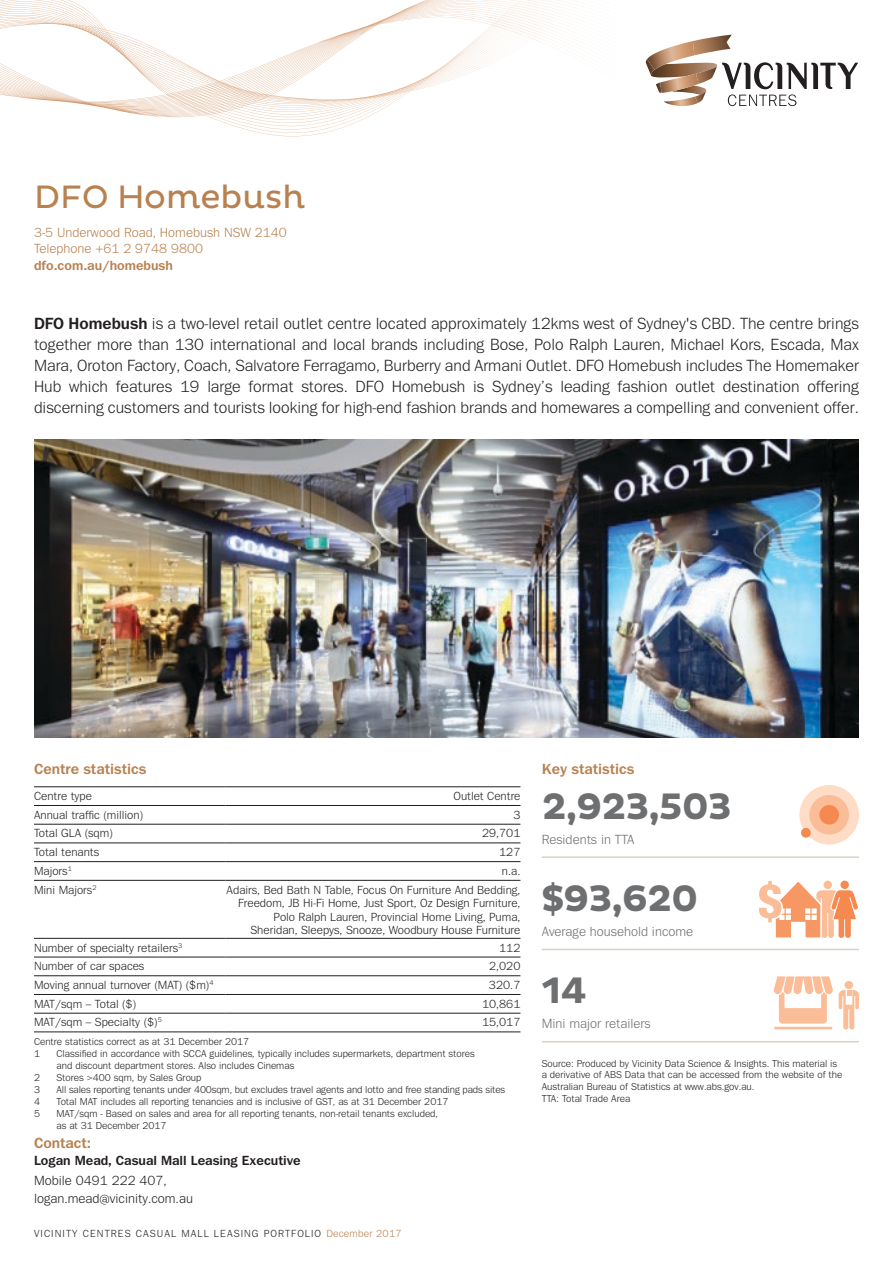
<style>
.page{position:relative;width:893px;height:1263px;background:#fff}
.page>*{position:absolute;margin:0;border:0;box-sizing:border-box;transform-origin:0 0}
.t1{font:700 37.5px "Pluto";letter-spacing:-.03em;color:#6d6f71}
.t2{font:33px "Pluto";color:#b78150}
.t3{font:16.5px/21px "Tee Franklin";color:#231f20;text-align:justify}
.t4{font:700 15px "Tee Franklin";color:#b78150}
.t5{font:13.5px "Tee Franklin";color:#6d6f71}
.t6{font:13.5px/16.5px "Tee Franklin";color:#b78150}
.t7{font:13.5px/18px "Tee Franklin";color:#231f20}
.t8{font:700 13.5px "Tee Franklin";color:#231f20}
.t9{font:700 13.5px "Tee Franklin";color:#b78150}
.t10{font:12px/13.5px "Tee Franklin";color:#231f20;text-align:right}
.t11{font:10.5px "Tee Franklin";letter-spacing:.1em;color:#231f20}
.t12{font:10.2px/11.7px "Tee Franklin";color:#231f20}
.s1{font-weight:700}
.s2{color:#b78150}
</style>
<div class="page">
<svg style="left:468px;top:0;width:104px;height:74px"></svg>
<svg style="left:0;top:0;width:468px;height:102px"></svg>
<svg style="left:646px;top:35px;width:212px;height:72px"></svg>
<hr style="left:542px;top:856px;width:317px;height:2px;background:#dbd4c5">
<hr style="left:542px;top:949px;width:317px;height:1px;background:#dbd4c5">
<hr style="left:542px;top:1041px;width:317px;height:1px;background:#dbd4c5">
<img style="left:34px;top:439px;width:825px;height:299px">
<div style="left:799px;top:785px;width:60px;height:59px;background:#fedcc6;border-radius:50%"></div>
<div style="left:809px;top:795px;width:40px;height:39px;background:#fbbd97;border-radius:50%"></div>
<div style="left:819px;top:805px;width:20px;height:19px;background:#f6894f;border-radius:50%"></div>
<div style="left:801px;top:828px;width:10px;height:10px;background:#f6894f;border-radius:50%"></div>
<hr style="left:774px;top:1027px;width:58px;height:2px;background:#fbbd97">
<svg style="left:773px;top:976px;width:60px;height:47px"></svg>
<div style="left:844px;top:981px;width:9px;height:8px;background:#fbbd97;border-radius:50%"></div>
<svg style="left:839px;top:990px;width:20px;height:39px"></svg>
<svg style="left:759px;top:880px;width:99px;height:58px"></svg>
<hr style="left:225px;top:786px;width:295px;height:1px;background:#231f20">
<hr style="left:225px;top:805px;width:295px;height:1px;background:#231f20">
<hr style="left:225px;top:824px;width:295px;height:1px;background:#231f20">
<hr style="left:225px;top:843px;width:295px;height:1px;background:#231f20">
<hr style="left:225px;top:861px;width:295px;height:1px;background:#231f20">
<hr style="left:225px;top:880px;width:295px;height:1px;background:#231f20">
<hr style="left:225px;top:938px;width:295px;height:1px;background:#231f20">
<hr style="left:225px;top:957px;width:295px;height:1px;background:#231f20">
<hr style="left:225px;top:975px;width:295px;height:1px;background:#231f20">
<hr style="left:225px;top:994px;width:295px;height:1px;background:#231f20">
<hr style="left:225px;top:1013px;width:295px;height:1px;background:#231f20">
<hr style="left:225px;top:1032px;width:295px;height:1px;background:#231f20">
<hr style="left:34px;top:786px;width:191px;height:1px;background:#231f20">
<hr style="left:34px;top:805px;width:191px;height:1px;background:#231f20">
<hr style="left:34px;top:824px;width:191px;height:1px;background:#231f20">
<hr style="left:34px;top:843px;width:191px;height:1px;background:#231f20">
<hr style="left:34px;top:861px;width:191px;height:1px;background:#231f20">
<hr style="left:34px;top:880px;width:191px;height:1px;background:#231f20">
<hr style="left:34px;top:938px;width:191px;height:1px;background:#231f20">
<hr style="left:34px;top:957px;width:191px;height:1px;background:#231f20">
<hr style="left:34px;top:975px;width:191px;height:1px;background:#231f20">
<hr style="left:34px;top:994px;width:191px;height:1px;background:#231f20">
<hr style="left:34px;top:1013px;width:191px;height:1px;background:#231f20">
<hr style="left:34px;top:1032px;width:191px;height:1px;background:#231f20">
<h2 class="t2" style="left:34px;top:178px;width:273px">DFO Homebush</h2>
<h3 class="t6" style="left:34px;top:224px;width:254px">3-5 Underwood Road, Homebush NSW 2140<br>Telephone +61 2 9748 9800</h3>
<h3 class="t9" style="left:34px;top:257px;width:140px">dfo.com.au/homebush</h3>
<p class="t3" style="left:34px;top:313px;width:826px"><span class="s1">DFO Homebush</span> is a two-level retail outlet centre located approximately 12kms west of Sydney's CBD. The centre brings together more than 130 international and local brands including Bose, Polo Ralph Lauren, Michael Kors, Escada, Max Mara, Oroton Factory, Coach, Salvatore Ferragamo, Burberry and Armani Outlet. DFO Homebush includes The Homemaker Hub which features 19 large format stores. DFO Homebush is Sydney’s leading fashion outlet destination offering discerning customers and tourists looking for high-end fashion brands and homewares a compelling and convenient offer.</p>
<h3 class="t4" style="left:34px;top:760px;width:114px">Centre statistics</h3>
<p class="t10" style="left:34px;top:789px;width:59px">Centre type</p>
<p class="t10" style="left:454px;top:789px;width:68px">Outlet Centre</p>
<p class="t10" style="left:34px;top:808px;width:111px">Annual traffic (million)</p>
<p class="t10" style="left:513px;top:808px;width:9px">3</p>
<p class="t10" style="left:34px;top:827px;width:80px">Total GLA (sqm)</p>
<p class="t10" style="left:482px;top:827px;width:40px">29,701</p>
<p class="t10" style="left:34px;top:845px;width:67px">Total tenants</p>
<p class="t10" style="left:499px;top:845px;width:23px">127</p>
<p class="t10" style="left:34px;top:864px;width:39px">Majors<sup>1</sup></p>
<p class="t10" style="left:502px;top:864px;width:20px">n.a.</p>
<p class="t10" style="left:34px;top:883px;width:64px">Mini Majors<sup>2</sup></p>
<p class="t10" style="left:227px;top:883px;width:295px">Adairs, Bed Bath N Table, Focus On Furniture And Bedding, Freedom, JB Hi-Fi Home, Just Sport, Oz Design Furniture, Polo Ralph Lauren, Provincial Home Living, Puma, Sheridan, Sleepys, Snooze, Woodbury House Furniture</p>
<p class="t10" style="left:34px;top:941px;width:150px">Number of specialty retailers<sup>3</sup></p>
<p class="t10" style="left:499px;top:941px;width:23px">112</p>
<p class="t10" style="left:34px;top:959px;width:112px">Number of car spaces</p>
<p class="t10" style="left:489px;top:959px;width:33px">2,020</p>
<p class="t10" style="left:34px;top:978px;width:181px">Moving annual turnover (MAT) ($m)<sup>4</sup></p>
<p class="t10" style="left:489px;top:978px;width:33px">320.7</p>
<p class="t10" style="left:34px;top:997px;width:104px">MAT/sqm – Total ($)</p>
<p class="t10" style="left:482px;top:997px;width:40px">10,861</p>
<p class="t10" style="left:34px;top:1016px;width:129px">MAT/sqm – Specialty ($)<sup>5</sup></p>
<p class="t10" style="left:482px;top:1016px;width:40px">15,017</p>
<p class="t12" style="left:34px;top:1035px;width:217px">Centre statistics correct as at 31 December 2017<br>1</p>
<p class="t12" style="left:57px;top:1047px;width:420px">Classified in accordance with SCCA guidelines, typically includes supermarkets, department stores and discount department stores. Also includes Cinemas</p>
<p class="t12" style="left:34px;top:1072px;width:8px">2</p>
<p class="t12" style="left:57px;top:1072px;width:146px">Stores &gt;400 sqm, by Sales Group</p>
<p class="t12" style="left:34px;top:1084px;width:8px">3</p>
<p class="t12" style="left:57px;top:1084px;width:450px">All sales reporting tenants under 400sqm, but excludes travel agents and lotto and free standing pads sites</p>
<p class="t12" style="left:34px;top:1096px;width:8px">4</p>
<p class="t12" style="left:57px;top:1096px;width:393px">Total MAT includes all reporting tenancies and is inclusive of GST, as at 31 December 2017</p>
<p class="t12" style="left:34px;top:1108px;width:8px">5</p>
<p class="t12" style="left:57px;top:1107px;width:383px">MAT/sqm - Based on sales and area for all reporting tenants, non-retail tenants excluded, as at 31 December 2017</p>
<h3 class="t4" style="left:34px;top:1133px;width:59px">Contact:</h3>
<h3 class="t8" style="left:34px;top:1153px;width:268px">Logan Mead, Casual Mall Leasing Executive</h3>
<h3 class="t7" style="left:34px;top:1172px;width:160px">Mobile 0491 222 407, logan.mead@vicinity.com.au</h3>
<p class="t11" style="left:34px;top:1228px;width:369px">VICINITY CENTRES CASUAL MALL LEASING PORTFOLIO <span class="s2">December 2017</span></p>
<h3 class="t4" style="left:542px;top:760px;width:94px">Key statistics</h3>
<h1 class="t1" style="left:542px;top:784px;width:192px">2,923,503</h1>
<h3 class="t5" style="left:542px;top:831px;width:94px">Residents in TTA</h3>
<h1 class="t1" style="left:542px;top:877px;width:158px">$93,620</h1>
<h3 class="t5" style="left:542px;top:923px;width:153px">Average household income</h3>
<h1 class="t1" style="left:542px;top:969px;width:47px">14</h1>
<h3 class="t5" style="left:542px;top:1016px;width:110px">Mini major retailers</h3>
<p class="t12" style="left:542px;top:1057px;width:302px">Source: Produced by Vicinity Data Science &amp; Insights. This material is a derivative of ABS Data that can be accessed from the website of the Australian Bureau of Statistics at www.abs.gov.au.<br>TTA: Total Trade Area</p>
</div>
